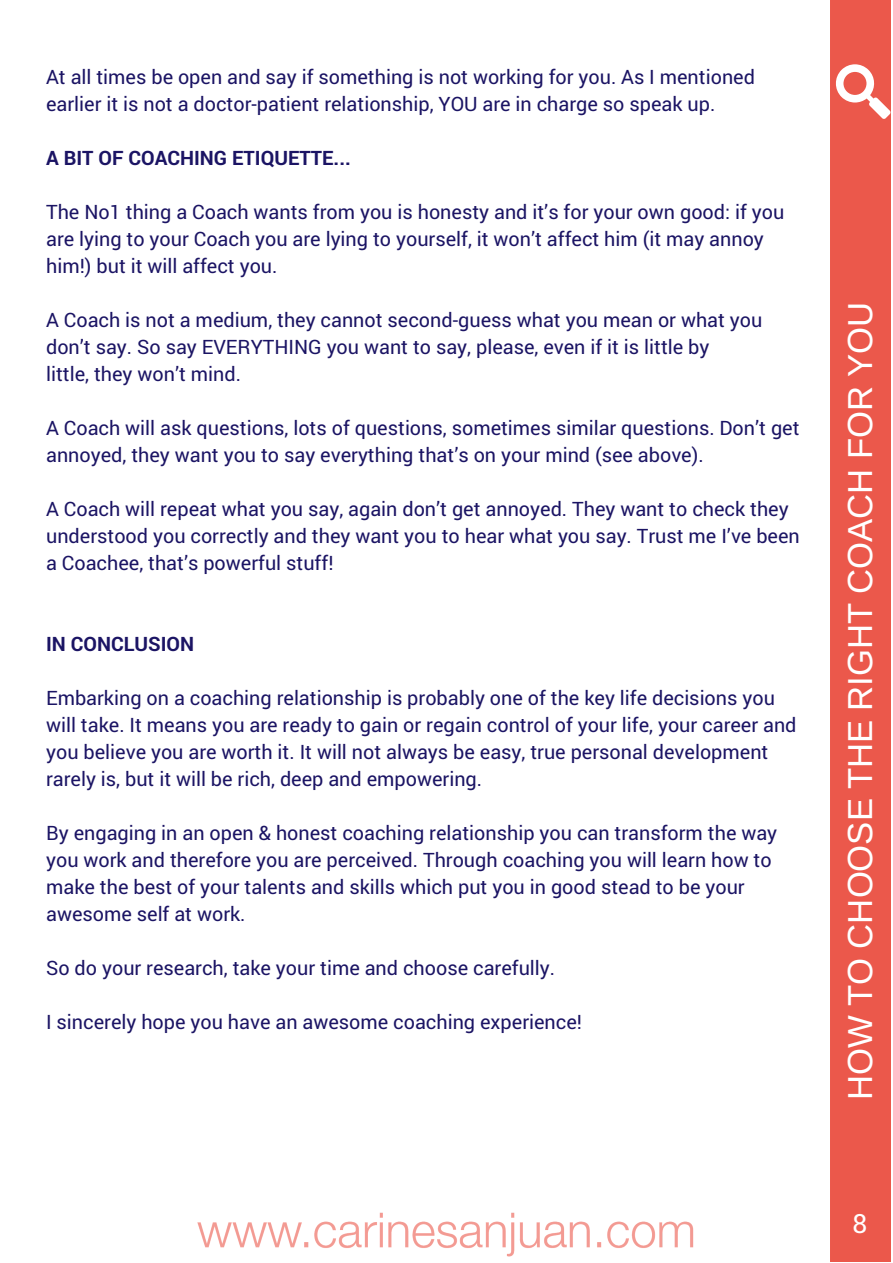
<style>
.page{position:relative;width:893px;height:1263px;background:#fff}
.page>*{position:absolute;margin:0;border:0;box-sizing:border-box;transform-origin:0 0}
.t1{font:34.65px "Liberation Sans";color:#fff}
.t2{font:26.4px "Roboto";color:#fff}
.t3{font:19.8px/27px "Roboto";color:#1b1464}
.t4{font:700 19.8px "Roboto";color:#1b1464}
</style>
<div class="page">
<div style="left:830px;top:0;width:60px;height:1262px;background:#eb584b"></div>
<img style="left:198px;top:1212px;width:496px;height:45px">
<svg style="left:835px;top:64px;width:55px;height:55px"></svg>
<p class="t3" style="left:46px;top:63px;width:710px">At all times be open and say if something is not working for you. As I mentioned earlier it is not a doctor-patient relationship, YOU are in charge so speak up.</p>
<p class="t4" style="left:46px;top:145px;width:306px">A BIT OF COACHING ETIQUETTE...</p>
<p class="t3" style="left:46px;top:198px;width:739px">The No1 thing a Coach wants from you is honesty and it’s for your own good: if you are lying to your Coach you are lying to yourself, it won’t affect him (it may annoy him!) but it will affect you.</p>
<p class="t3" style="left:46px;top:306px;width:717px">A Coach is not a medium, they cannot second-guess what you mean or what you don’t say. So say EVERYTHING you want to say, please, even if it is little by<br>little, they won’t mind.</p>
<p class="t3" style="left:46px;top:414px;width:755px">A Coach will ask questions, lots of questions, sometimes similar questions. Don’t get annoyed, they want you to say everything that’s on your mind (see above).</p>
<p class="t3" style="left:46px;top:495px;width:755px">A Coach will repeat what you say, again don’t get annoyed. They want to check they understood you correctly and they want you to hear what you say. Trust me I’ve been a Coachee, that’s powerful stuff!</p>
<p class="t4" style="left:46px;top:630px;width:150px">IN CONCLUSION</p>
<p class="t3" style="left:46px;top:684px;width:752px">Embarking on a coaching relationship is probably one of the key life decisions you will take. It means you are ready to gain or regain control of your life, your career and you believe you are worth it. It will not always be easy, true personal development rarely is, but it will be rich, deep and empowering.</p>
<p class="t3" style="left:46px;top:818px;width:732px">By engaging in an open &amp; honest coaching relationship you can transform the way you work and therefore you are perceived. Through coaching you will learn how to make the best of your talents and skills which put you in good stead to be your awesome self at work.</p>
<p class="t3" style="left:46px;top:953px;width:510px">So do your research, take your time and choose carefully.</p>
<p class="t3" style="left:46px;top:1007px;width:537px">I sincerely hope you have an awesome coaching experience!</p>
<h1 class="t1" style="left:840px;top:1100px;width:799px;rotate:-90deg">HOW TO CHOOSE THE RIGHT COACH FOR YOU</h1>
<h2 class="t2" style="left:852px;top:1205px;width:16px">8</h2>
</div>
